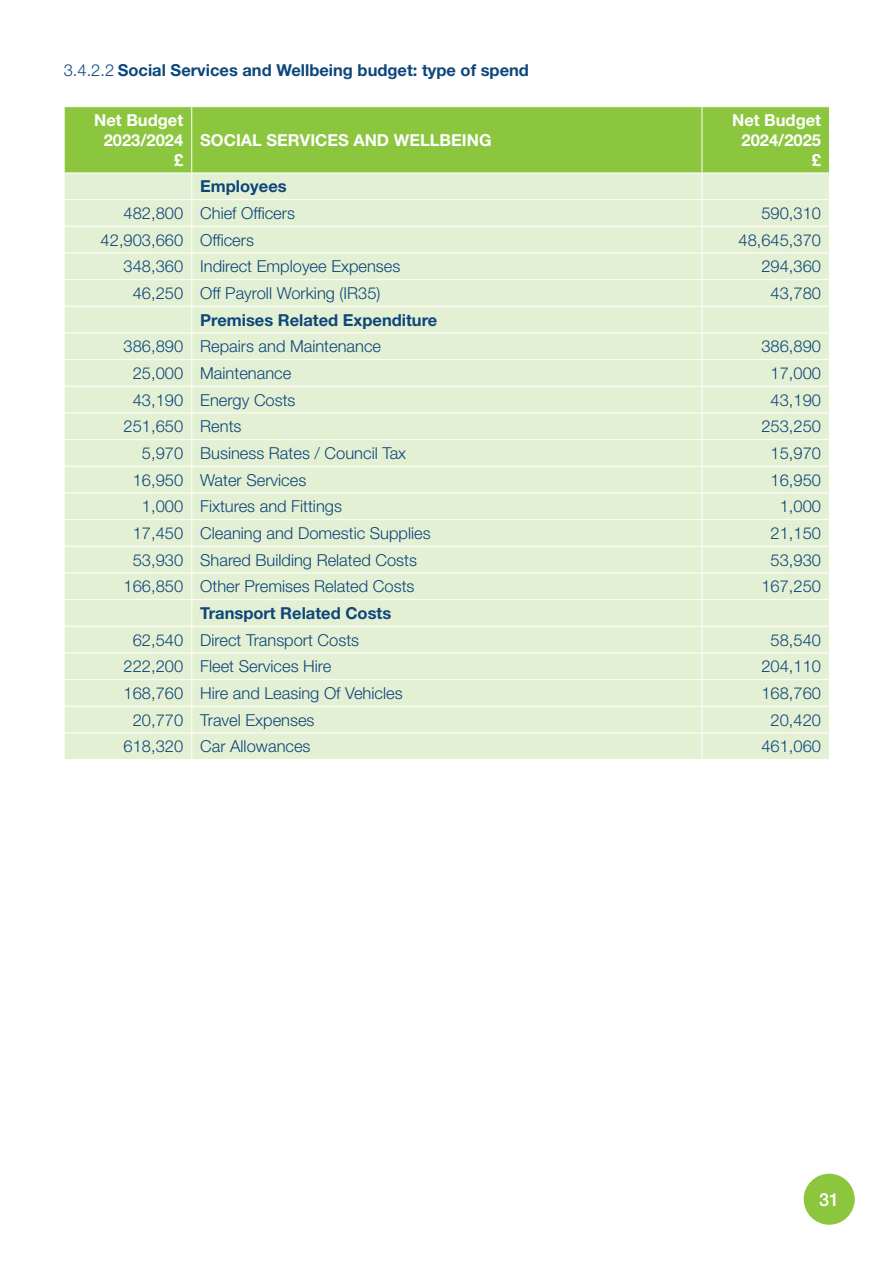
<style>
.page{position:relative;width:893px;height:1263px;background:#fff}
.page>*{position:absolute;margin:0;border:0;box-sizing:border-box;transform-origin:0 0}
.t1{font:500 18px "Helvetica Neue LT Std";color:#fff}
.t2{font:300 16.5px "Helvetica Neue LT Std";color:#0d467a}
.t3{font:700 16.5px "Helvetica Neue LT Std";color:#0d467a}
.t4{font:700 16.5px "Helvetica Neue LT Std";color:#fff}
.s1{font-weight:300}
</style>
<div class="page">
<div style="left:804px;top:1174px;width:51px;height:51px;background:#8bc63e;border-radius:50%"></div>
<div style="left:65px;top:107px;width:764px;height:66px;background:#8bc63e"></div>
<div style="left:65px;top:174px;width:764px;height:585px;background:#e4f0d4"></div>
<hr style="left:191px;top:107px;width:1px;height:66px;background:#fff">
<hr style="left:702px;top:107px;width:1px;height:66px;background:#fff">
<hr style="left:64px;top:199px;width:128px;height:1px;background:#fff">
<hr style="left:192px;top:199px;width:510px;height:1px;background:#fff">
<hr style="left:702px;top:199px;width:128px;height:1px;background:#fff">
<hr style="left:64px;top:226px;width:128px;height:1px;background:#fff">
<hr style="left:192px;top:226px;width:510px;height:1px;background:#fff">
<hr style="left:702px;top:226px;width:128px;height:1px;background:#fff">
<hr style="left:64px;top:253px;width:128px;height:1px;background:#fff">
<hr style="left:192px;top:253px;width:510px;height:1px;background:#fff">
<hr style="left:702px;top:253px;width:128px;height:1px;background:#fff">
<hr style="left:64px;top:279px;width:128px;height:1px;background:#fff">
<hr style="left:192px;top:279px;width:510px;height:1px;background:#fff">
<hr style="left:702px;top:279px;width:128px;height:1px;background:#fff">
<hr style="left:64px;top:306px;width:128px;height:1px;background:#fff">
<hr style="left:192px;top:306px;width:510px;height:1px;background:#fff">
<hr style="left:702px;top:306px;width:128px;height:1px;background:#fff">
<hr style="left:64px;top:333px;width:128px;height:1px;background:#fff">
<hr style="left:192px;top:333px;width:510px;height:1px;background:#fff">
<hr style="left:702px;top:333px;width:128px;height:1px;background:#fff">
<hr style="left:64px;top:359px;width:128px;height:1px;background:#fff">
<hr style="left:192px;top:359px;width:510px;height:1px;background:#fff">
<hr style="left:702px;top:359px;width:128px;height:1px;background:#fff">
<hr style="left:64px;top:386px;width:128px;height:1px;background:#fff">
<hr style="left:192px;top:386px;width:510px;height:1px;background:#fff">
<hr style="left:702px;top:386px;width:128px;height:1px;background:#fff">
<hr style="left:64px;top:413px;width:128px;height:1px;background:#fff">
<hr style="left:192px;top:413px;width:510px;height:1px;background:#fff">
<hr style="left:702px;top:413px;width:128px;height:1px;background:#fff">
<hr style="left:64px;top:439px;width:128px;height:1px;background:#fff">
<hr style="left:192px;top:439px;width:510px;height:1px;background:#fff">
<hr style="left:702px;top:439px;width:128px;height:1px;background:#fff">
<hr style="left:64px;top:466px;width:128px;height:1px;background:#fff">
<hr style="left:192px;top:466px;width:510px;height:1px;background:#fff">
<hr style="left:702px;top:466px;width:128px;height:1px;background:#fff">
<hr style="left:64px;top:493px;width:128px;height:1px;background:#fff">
<hr style="left:192px;top:493px;width:510px;height:1px;background:#fff">
<hr style="left:702px;top:493px;width:128px;height:1px;background:#fff">
<hr style="left:64px;top:519px;width:128px;height:1px;background:#fff">
<hr style="left:192px;top:519px;width:510px;height:1px;background:#fff">
<hr style="left:702px;top:519px;width:128px;height:1px;background:#fff">
<hr style="left:64px;top:546px;width:128px;height:1px;background:#fff">
<hr style="left:192px;top:546px;width:510px;height:1px;background:#fff">
<hr style="left:702px;top:546px;width:128px;height:1px;background:#fff">
<hr style="left:64px;top:573px;width:128px;height:1px;background:#fff">
<hr style="left:192px;top:573px;width:510px;height:1px;background:#fff">
<hr style="left:702px;top:573px;width:128px;height:1px;background:#fff">
<hr style="left:64px;top:599px;width:128px;height:1px;background:#fff">
<hr style="left:192px;top:599px;width:510px;height:1px;background:#fff">
<hr style="left:702px;top:599px;width:128px;height:1px;background:#fff">
<hr style="left:64px;top:626px;width:128px;height:1px;background:#fff">
<hr style="left:192px;top:626px;width:510px;height:1px;background:#fff">
<hr style="left:702px;top:626px;width:128px;height:1px;background:#fff">
<hr style="left:64px;top:652px;width:128px;height:1px;background:#fff">
<hr style="left:192px;top:652px;width:510px;height:1px;background:#fff">
<hr style="left:702px;top:652px;width:128px;height:1px;background:#fff">
<hr style="left:64px;top:679px;width:128px;height:1px;background:#fff">
<hr style="left:192px;top:679px;width:510px;height:1px;background:#fff">
<hr style="left:702px;top:679px;width:128px;height:1px;background:#fff">
<hr style="left:64px;top:706px;width:128px;height:1px;background:#fff">
<hr style="left:192px;top:706px;width:510px;height:1px;background:#fff">
<hr style="left:702px;top:706px;width:128px;height:1px;background:#fff">
<hr style="left:64px;top:732px;width:128px;height:1px;background:#fff">
<svg style="left:64px;top:173px;width:1px;height:586px"></svg>
<hr style="left:192px;top:732px;width:510px;height:1px;background:#fff">
<svg style="left:191px;top:173px;width:1px;height:586px"></svg>
<hr style="left:702px;top:732px;width:128px;height:1px;background:#fff">
<svg style="left:702px;top:173px;width:1px;height:586px"></svg>
<p class="t3" style="left:64px;top:59px;width:467px"><span class="s1">3.4.2.2</span> Social Services and Wellbeing budget: type of spend</p>
<p class="t4" style="left:94px;top:110px;width:90px">Net Budget</p>
<p class="t4" style="left:104px;top:130px;width:81px">2023/2024</p>
<p class="t4" style="left:174px;top:149px;width:11px">£</p>
<p class="t4" style="left:200px;top:130px;width:293px">SOCIAL SERVICES AND WELLBEING</p>
<p class="t3" style="left:200px;top:176px;width:88px">Employees</p>
<p class="t4" style="left:732px;top:110px;width:90px">Net Budget</p>
<p class="t4" style="left:741px;top:130px;width:81px">2024/2025</p>
<p class="t4" style="left:812px;top:149px;width:11px">£</p>
<p class="t2" style="left:124px;top:203px;width:61px">482,800</p>
<p class="t2" style="left:200px;top:203px;width:96px">Chief Officers</p>
<p class="t2" style="left:761px;top:203px;width:61px">590,310</p>
<p class="t2" style="left:101px;top:230px;width:84px">42,903,660</p>
<p class="t2" style="left:200px;top:230px;width:55px">Officers</p>
<p class="t2" style="left:738px;top:230px;width:84px">48,645,370</p>
<p class="t2" style="left:124px;top:256px;width:61px">348,360</p>
<p class="t2" style="left:200px;top:256px;width:202px">Indirect Employee Expenses</p>
<p class="t2" style="left:761px;top:256px;width:61px">294,360</p>
<p class="t2" style="left:133px;top:283px;width:52px">46,250</p>
<p class="t2" style="left:200px;top:283px;width:182px">Off Payroll Working (IR35)</p>
<p class="t2" style="left:771px;top:283px;width:52px">43,780</p>
<p class="t3" style="left:200px;top:309px;width:239px">Premises Related Expenditure</p>
<p class="t2" style="left:124px;top:336px;width:61px">386,890</p>
<p class="t2" style="left:200px;top:336px;width:182px">Repairs and Maintenance</p>
<p class="t2" style="left:761px;top:336px;width:61px">386,890</p>
<p class="t2" style="left:133px;top:363px;width:52px">25,000</p>
<p class="t2" style="left:200px;top:363px;width:93px">Maintenance</p>
<p class="t2" style="left:771px;top:363px;width:52px">17,000</p>
<p class="t2" style="left:133px;top:390px;width:52px">43,190</p>
<p class="t2" style="left:200px;top:390px;width:97px">Energy Costs</p>
<p class="t2" style="left:771px;top:390px;width:52px">43,190</p>
<p class="t2" style="left:124px;top:416px;width:61px">251,650</p>
<p class="t2" style="left:200px;top:416px;width:43px">Rents</p>
<p class="t2" style="left:761px;top:416px;width:61px">253,250</p>
<p class="t2" style="left:142px;top:443px;width:43px">5,970</p>
<p class="t2" style="left:200px;top:443px;width:207px">Business Rates / Council Tax</p>
<p class="t2" style="left:771px;top:443px;width:52px">15,970</p>
<p class="t2" style="left:133px;top:469px;width:52px">16,950</p>
<p class="t2" style="left:200px;top:469px;width:108px">Water Services</p>
<p class="t2" style="left:771px;top:469px;width:52px">16,950</p>
<p class="t2" style="left:142px;top:496px;width:43px">1,000</p>
<p class="t2" style="left:200px;top:496px;width:143px">Fixtures and Fittings</p>
<p class="t2" style="left:780px;top:496px;width:43px">1,000</p>
<p class="t2" style="left:133px;top:523px;width:52px">17,450</p>
<p class="t2" style="left:200px;top:523px;width:232px">Cleaning and Domestic Supplies</p>
<p class="t2" style="left:771px;top:523px;width:52px">21,150</p>
<p class="t2" style="left:133px;top:549px;width:52px">53,930</p>
<p class="t2" style="left:200px;top:549px;width:218px">Shared Building Related Costs</p>
<p class="t2" style="left:771px;top:549px;width:52px">53,930</p>
<p class="t2" style="left:124px;top:576px;width:61px">166,850</p>
<p class="t2" style="left:200px;top:576px;width:216px">Other Premises Related Costs</p>
<p class="t2" style="left:761px;top:576px;width:61px">167,250</p>
<p class="t3" style="left:200px;top:603px;width:192px">Transport Related Costs</p>
<p class="t2" style="left:133px;top:629px;width:52px">62,540</p>
<p class="t2" style="left:200px;top:629px;width:160px">Direct Transport Costs</p>
<p class="t2" style="left:771px;top:629px;width:52px">58,540</p>
<p class="t2" style="left:124px;top:656px;width:61px">222,200</p>
<p class="t2" style="left:200px;top:656px;width:133px">Fleet Services Hire</p>
<p class="t2" style="left:761px;top:656px;width:61px">204,110</p>
<p class="t2" style="left:124px;top:683px;width:61px">168,760</p>
<p class="t2" style="left:200px;top:683px;width:204px">Hire and Leasing Of Vehicles</p>
<p class="t2" style="left:761px;top:683px;width:61px">168,760</p>
<p class="t2" style="left:133px;top:709px;width:52px">20,770</p>
<p class="t2" style="left:200px;top:709px;width:116px">Travel Expenses</p>
<p class="t2" style="left:771px;top:709px;width:52px">20,420</p>
<p class="t2" style="left:124px;top:736px;width:61px">618,320</p>
<p class="t2" style="left:200px;top:736px;width:112px">Car Allowances</p>
<p class="t2" style="left:761px;top:736px;width:61px">461,060</p>
<p class="t1" style="left:819px;top:1188px;width:22px">31</p>
</div>
